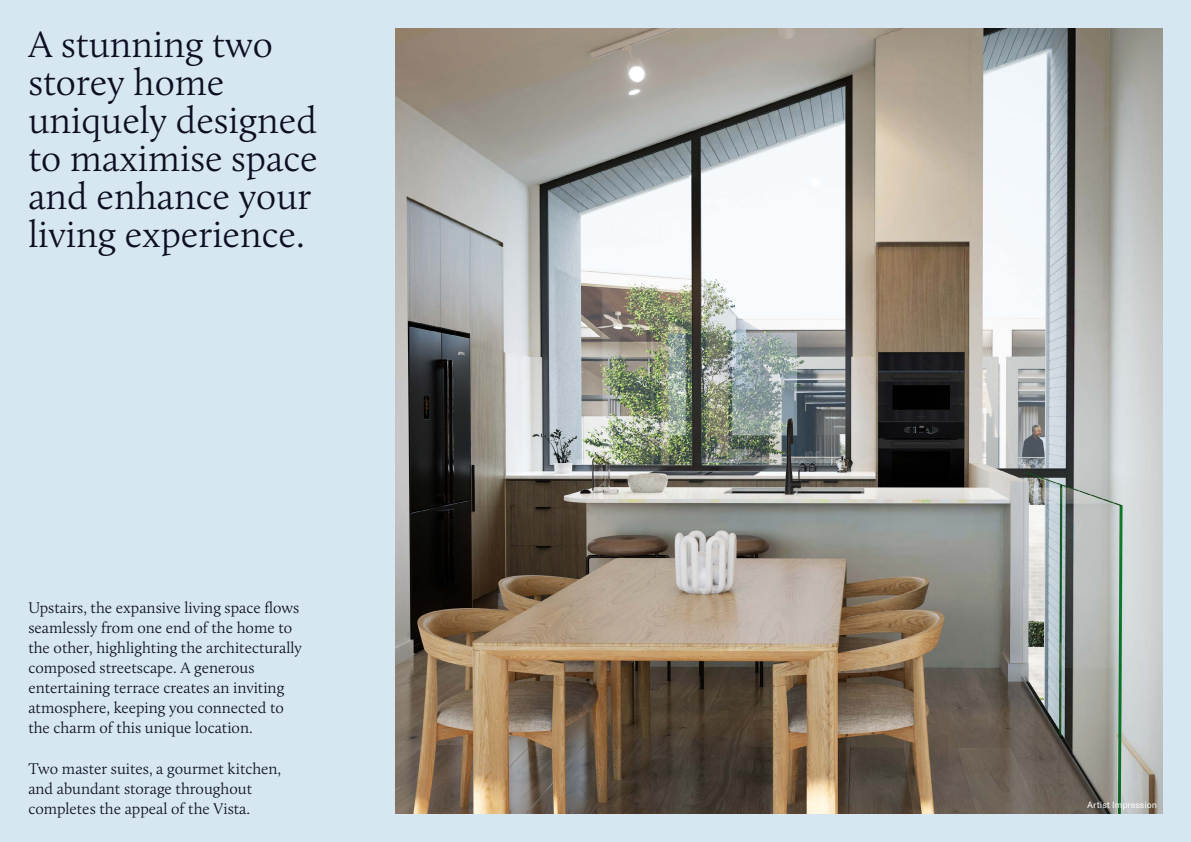
<style>
.page{position:relative;width:1191px;height:842px;background:#d6e7f2}
.page>*{position:absolute;margin:0;border:0;box-sizing:border-box;transform-origin:0 0}
.t1{font:300 38.3px/38.1px "Calluna";color:#0d0e22}
.t2{font:300 16px/20px "Calluna";color:#0d0e22}
.t3{font:9px "GT America";color:#fff}
</style>
<div class="page">
<img style="left:395px;top:28px;width:767px;height:786px">
<h1 class="t1" style="left:28px;top:25px;width:291px">A stunning two storey home uniquely designed to maximise space and enhance your living experience.</h1>
<p class="t2" style="left:28px;top:598px;width:275px">Upstairs, the expansive living space flows seamlessly from one end of the home to the other, highlighting the architecturally composed streetscape. A generous entertaining terrace creates an inviting atmosphere, keeping you connected to the charm of this unique location.</p>
<p class="t2" style="left:28px;top:758px;width:254px">Two master suites, a gourmet kitchen, and abundant storage throughout completes the appeal of the Vista.</p>
<p class="t3" style="left:1087px;top:799px;width:71px">Artist Impression</p>
</div>
